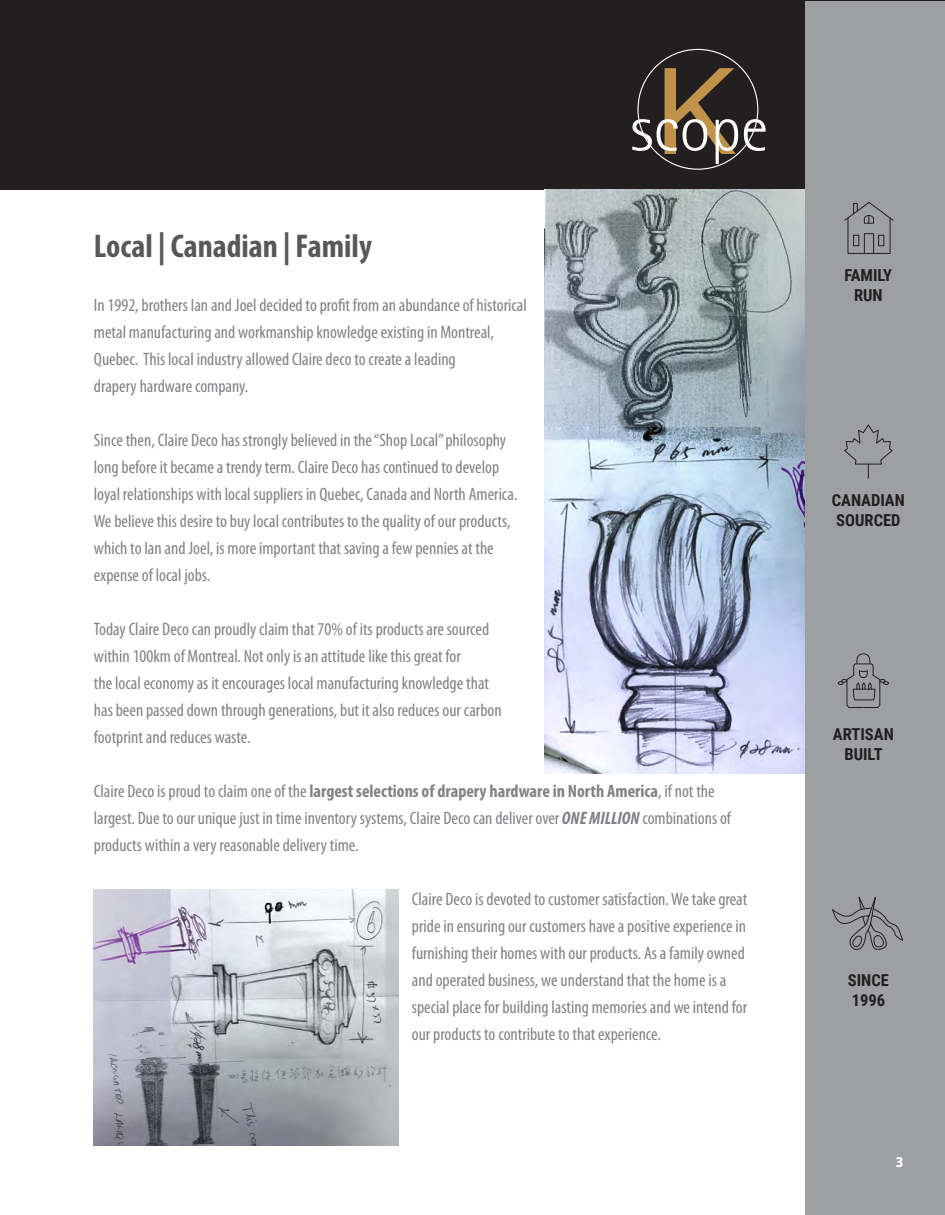
<style>
.page{position:relative;width:945px;height:1215px;background:#fff}
.page>*{position:absolute;margin:0;border:0;box-sizing:border-box;transform-origin:0 0}
.t1{font:700 condensed 33px "Myriad Pro";color:#57585a}
.t2{font:condensed 18px/27px "Myriad Pro";color:#808285}
.t3{font:700 16.5px/19.8px "Roboto Condensed";color:#231f20;text-align:center}
.t4{font:700 15px "Myriad Pro";color:#fff}
.s1{font-weight:700}
.s2{font-weight:700;font-style:italic}
</style>
<div class="page">
<div style="left:0;top:0;width:944px;height:190px;background:#231f20"></div>
<svg style="left:632px;top:68px;width:106px;height:96px"></svg>
<svg style="left:744px;top:119px;width:22px;height:32px"></svg>
<img style="left:94px;top:890px;width:304px;height:256px">
<img style="left:545px;top:190px;width:260px;height:583px">
<div style="left:805px;top:1px;width:140px;height:1214px;background:#9d9fa2"></div>
<div style="left:848px;top:218px;width:42px;height:36px;border:1px solid #231f20"></div>
<div style="left:878px;top:235px;width:6px;height:11px;border:1px solid #231f20"></div>
<div style="left:853px;top:235px;width:6px;height:11px;border:1px solid #231f20"></div>
<div style="left:864px;top:233px;width:10px;height:21px;border:1px solid #231f20"></div>
<svg style="left:844px;top:202px;width:50px;height:22px"></svg>
<svg style="left:844px;top:424px;width:49px;height:55px"></svg>
<svg style="left:838px;top:653px;width:51px;height:55px"></svg>
<svg style="left:832px;top:896px;width:72px;height:54px"></svg>
<h1 class="t1" style="left:94px;top:226px;width:280px">Local | Canadian | Family</h1>
<p class="t2" style="left:94px;top:292px;width:435px">In 1992, brothers Ian and Joel decided to profit from an abundance of historical metal manufacturing and workmanship knowledge existing in Montreal, Quebec. This local industry allowed Claire deco to create a leading<br>drapery hardware company.</p>
<p class="t2" style="left:94px;top:427px;width:425px">Since then, Claire Deco has strongly believed in the “Shop Local” philosophy long before it became a trendy term. Claire Deco has continued to develop loyal relationships with local suppliers in Quebec, Canada and North America.<br>We believe this desire to buy local contributes to the quality of our products, which to Ian and Joel, is more important that saving a few pennies at the expense of local jobs.</p>
<p class="t2" style="left:94px;top:616px;width:409px">Today Claire Deco can proudly claim that 70% of its products are sourced within 100km of Montreal. Not only is an attitude like this great for<br>the local economy as it encourages local manufacturing knowledge that has been passed down through generations, but it also reduces our carbon footprint and reduces waste.</p>
<p class="t2" style="left:94px;top:778px;width:639px">Claire Deco is proud to claim one of the <span class="s1">largest selections of drapery hardware in North America</span>, if not the largest. Due to our unique just in time inventory systems, Claire Deco can deliver over <span class="s2">ONE MILLION</span> combinations of products within a very reasonable delivery time.</p>
<p class="t2" style="left:412px;top:886px;width:337px">Claire Deco is devoted to customer satisfaction. We take great pride in ensuring our customers have a positive experience in furnishing their homes with our products. As a family owned and operated business, we understand that the home is a special place for building lasting memories and we intend for our products to contribute to that experience.</p>
<p class="t3" style="left:844px;top:264px;width:49px">FAMILY<br>RUN</p>
<p class="t3" style="left:832px;top:490px;width:74px;text-align:left">CANADIAN<br>SOURCED</p>
<p class="t3" style="left:833px;top:724px;width:62px">ARTISAN<br>BUILT</p>
<p class="t3" style="left:848px;top:970px;width:42px;text-align:left">SINCE<br>1996</p>
<p class="t4" style="left:896px;top:1152px;width:10px">3</p>
</div>
